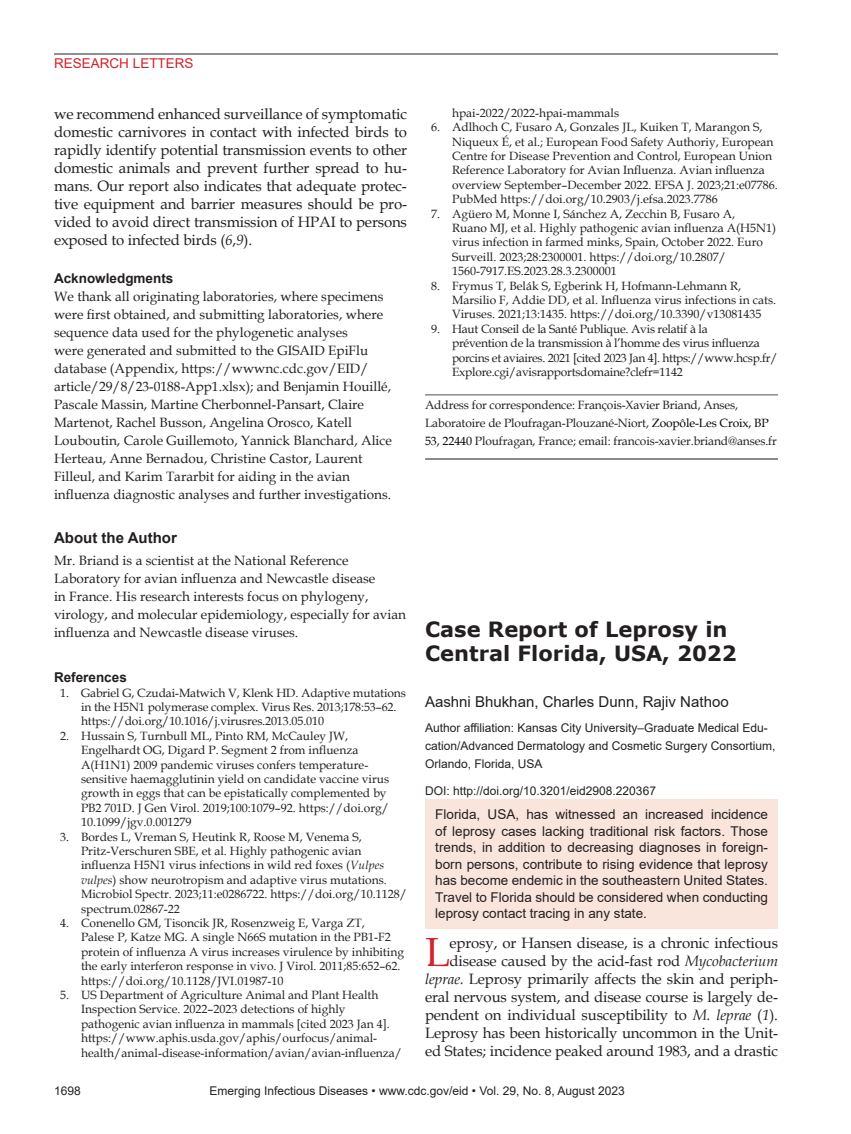
<style>
.page{position:relative;width:851px;height:1134px;background:#fff}
.page>*{position:absolute;margin:0;border:0;box-sizing:border-box;transform-origin:0 0}
.t1{font:40.8px "Book Antiqua";color:#d1232a}
.t2{font:700 21px/24px "Verdana";color:#231f20}
.t3{font:15px/18px "Book Antiqua";letter-spacing:-.01em;color:#231f20;text-align:justify}
.t4{font:15px "Arial";color:#231f20}
.t5{font:700 15px "Arial";color:#231f20}
.t6{font:13.5px/18px "Book Antiqua";color:#231f20}
.t7{font:13.5px/16.5px "Arial";color:#231f20;text-align:justify}
.t8{font:700 13.5px "Arial";color:#231f20}
.t9{font:13.5px "Arial";color:#d1232a}
.t10{font:12px/14.4px "Book Antiqua";color:#231f20}
.t11{font:12px/18px "Arial";color:#231f20}
.t12{font:12px/14.4px "Book Antiqua";letter-spacing:-.02em;color:#231f20}
.s1{font-style:italic}
.s2{color:#040503}
</style>
<div class="page">
<div style="left:425px;top:799px;width:352px;height:130px;background:#f9e5dc"></div>
<hr style="left:54px;top:54px;width:724px;height:1px;background:#231f20">
<hr style="left:425px;top:394px;width:353px;height:1px;background:#636366">
<hr style="left:425px;top:458px;width:353px;height:2px;background:#313232">
<p class="t9" style="left:54px;top:54px;width:141px">RESEARCH LETTERS</p>
<p class="t3" style="left:54px;top:104px;width:354px">we recommend enhanced surveillance of symptomatic domestic carnivores in contact with infected birds to rapidly identify potential transmission events to other domestic animals and prevent further spread to hu&shy;mans. Our report also indicates that adequate protec&shy;tive equipment and barrier measures should be pro&shy;vided to avoid direct transmission of HPAI to persons exposed to infected birds (<span class="s1">6</span>,<span class="s1">9</span>).</p>
<p class="t8" style="left:54px;top:269px;width:121px">Acknowledgments</p>
<p class="t6" style="left:54px;top:287px;width:339px">We thank all originating laboratories, where specimens were first obtained, and submitting laboratories, where sequence data used for the phylogenetic analyses<br>were generated and submitted to the GISAID EpiFlu database (Appendix, https://wwwnc.cdc.gov/EID/ article/29/8/23-0188-App1.xlsx); and Benjamin Houillé, Pascale Massin, Martine Cherbonnel-Pansart, Claire Martenot, Rachel Busson, Angelina Orosco, Katell Louboutin, Carole Guillemoto, Yannick Blanchard, Alice Herteau, Anne Bernadou, Christine Castor, Laurent Filleul, and Karim Tararbit for aiding in the avian influenza diagnostic analyses and further investigations.</p>
<p class="t5" style="left:54px;top:527px;width:124px">About the Author</p>
<p class="t6" style="left:54px;top:551px;width:353px">Mr. Briand is a scientist at the National Reference Laboratory for avian influenza and Newcastle disease<br>in France. His research interests focus on phylogeny, virology, and molecular epidemiology, especially for avian influenza and Newcastle disease viruses.</p>
<p class="t8" style="left:54px;top:668px;width:74px">References</p>
<p class="t10" style="left:81px;top:685px;width:326px;text-indent:-21px">1. Gabriel G, Czudai-Matwich V, Klenk HD. Adaptive mutations in the H5N1 polymerase complex. Virus Res. 2013;178:53–62. https://doi.org/10.1016/j.virusres.2013.05.010</p>
<p class="t10" style="left:81px;top:728px;width:309px;text-indent:-21px">2. Hussain S, Turnbull ML, Pinto RM, McCauley JW, Engelhardt OG, Digard P. Segment 2 from influenza A(H1N1) 2009 pandemic viruses confers temperature&shy;sensitive haemagglutinin yield on candidate vaccine virus growth in eggs that can be epistatically complemented by PB2 701D. J Gen Virol. 2019;100:1079–92. https://doi.org/ 10.1099/jgv.0.001279</p>
<p class="t10" style="left:81px;top:829px;width:327px;text-indent:-21px">3. Bordes L, Vreman S, Heutink R, Roose M, Venema S, Pritz-Verschuren SBE, et al. Highly pathogenic avian influenza H5N1 virus infections in wild red foxes (<span class="s1">Vulpes vulpes</span>) show neurotropism and adaptive virus mutations.<br>Microbiol Spectr. 2023;11:e0286722. https://doi.org/10.1128/ spectrum.02867-22</p>
<p class="t10" style="left:81px;top:915px;width:324px;text-indent:-21px">4. Conenello GM, Tisoncik JR, Rosenzweig E, Varga ZT,<br>Palese P, Katze MG. A single N66S mutation in the PB1-F2 protein of influenza A virus increases virulence by inhibiting the early interferon response in vivo. J Virol. 2011;85:652–62. https://doi.org/10.1128/JVI.01987-10</p>
<p class="t10" style="left:81px;top:987px;width:322px;text-indent:-21px">5. US Department of Agriculture Animal and Plant Health Inspection Service. 2022–2023 detections of highly pathogenic avian influenza in mammals [cited 2023 Jan 4]. https://www.aphis.usda.gov/aphis/ourfocus/animal&shy;health/animal-disease-information/avian/avian-influenza/</p>
<p class="t10" style="left:452px;top:105px;width:169px">hpai-2022/2022-hpai-mammals</p>
<p class="t10" style="left:452px;top:120px;width:327px;text-indent:-21px">6. Adlhoch C, Fusaro A, Gonzales JL, Kuiken T, Marangon S, Niqueux É, et al.; European Food Safety Authoriy, European Centre for Disease Prevention and Control, European Union Reference Laboratory for Avian Influenza. Avian influenza overview September–December 2022. EFSA J. 2023;21:e07786.<br>PubMed https://doi.org/10.2903/j.efsa.2023.7786</p>
<p class="t10" style="left:452px;top:206px;width:325px;text-indent:-21px">7. Agüero M, Monne I, Sánchez A, Zecchin B, Fusaro A,<br>Ruano MJ, et al. Highly pathogenic avian influenza A(H5N1) virus infection in farmed minks, Spain, October 2022. Euro Surveill. 2023;28:2300001. https://doi.org/10.2807/ 1560-7917.ES.2023.28.3.2300001</p>
<p class="t10" style="left:452px;top:278px;width:325px;text-indent:-21px">8. Frymus T, Belák S, Egberink H, Hofmann-Lehmann R,<br>Marsilio F, Addie DD, et al. Influenza virus infections in cats.<br>Viruses. 2021;13:1435. https://doi.org/10.3390/v13081435</p>
<p class="t12" style="left:452px;top:321px;width:327px;text-indent:-21px">9. Haut Conseil de la Santé Publique. Avis relatif à la<br>prévention de la transmission à l’homme des virus influenza porcins et aviaires. 2021 [cited 2023 Jan 4]. https://www.hcsp.fr/ Explore.cgi/avisrapportsdomaine?clefr=1142</p>
<p class="t10" style="left:425px;top:396px;width:353px;line-height:18px">Address for correspondence: François-Xavier Briand, Anses,<br>Laboratoire de Ploufragan-Plouzané-Niort, <span class="s2">Zoopôle-Les Croix, BP<br>53, 22440</span> Ploufragan, France; email: francois-xavier.briand@anses.fr</p>
<h2 class="t2" style="left:425px;top:617px;width:313px">Case Report of Leprosy in<br>Central Florida, USA, 2022</h2>
<p class="t4" style="left:425px;top:692px;width:305px">Aashni Bhukhan, Charles Dunn, Rajiv Nathoo</p>
<p class="t11" style="left:425px;top:719px;width:352px">Author affiliation: Kansas City University–Graduate Medical Edu&shy;cation/Advanced Dermatology and Cosmetic Surgery Consortium,<br>Orlando, Florida, USA</p>
<p class="t11" style="left:425px;top:782px;width:232px">DOI: http://doi.org/10.3201/eid2908.220367</p>
<p class="t7" style="left:435px;top:806px;width:334px">Florida, USA, has witnessed an increased incidence of leprosy cases lacking traditional risk factors. Those trends, in addition to decreasing diagnoses in foreign&shy;born persons, contribute to rising evidence that leprosy has become endemic in the southeastern United States.<br>Travel to Florida should be considered when conducting leprosy contact tracing in any state.</p>
<p class="t3" style="left:425px;top:934px;width:354px;text-align:right">eprosy, or Hansen disease, is a chronic infectious disease caused by the acid-fast rod <span class="s1">Mycobacterium leprae.</span> Leprosy primarily affects the skin and periph&shy;eral nervous system, and disease course is largely de&shy;pendent on individual susceptibility to <span class="s1">M. leprae</span> (<span class="s1">1</span>).<br>Leprosy has been historically uncommon in the Unit&shy;ed States; incidence peaked around 1983, and a drastic</p>
<h1 class="t1" style="left:425px;top:924px;width:26px">L</h1>
<p class="t11" style="left:54px;top:1082px;width:28px">1698</p>
<p class="t11" style="left:209px;top:1082px;width:417px">Emerging Infectious Diseases • www.cdc.gov/eid • Vol. 29, No. 8, August 2023</p>
</div>
